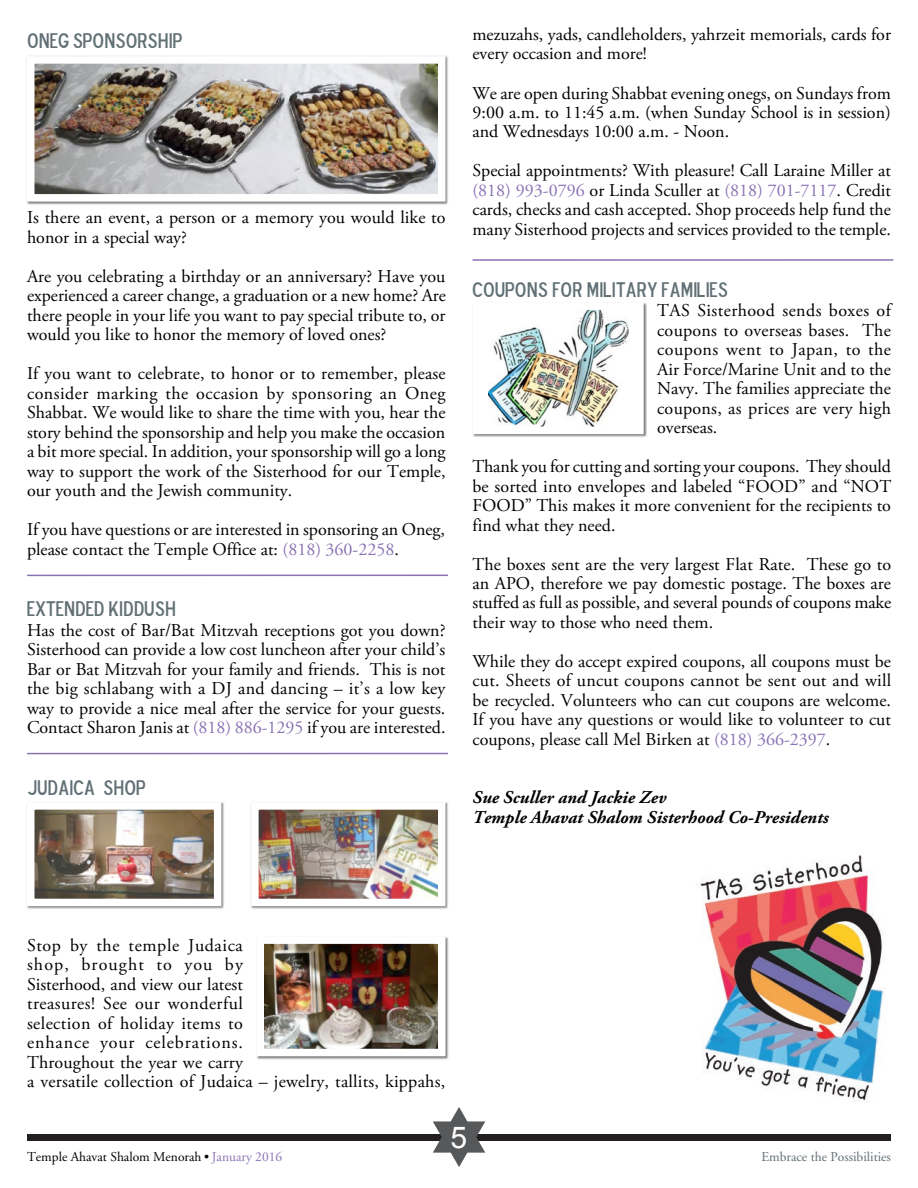
<style>
.page{position:relative;width:918px;height:1188px;background:#fff}
.page>*{position:absolute;margin:0;border:0;box-sizing:border-box;transform-origin:0 0}
.t1{font:30px "Arial";color:#fff}
.t2{font:21px "Blue Highway D Type";color:#617075}
.t3{font:18px/19.5px "Adobe Garamond Pro";color:#000;text-align:justify}
.t4{font:18px/19.5px "Adobe Garamond Pro";letter-spacing:.025em;color:#000}
.t5{font:italic 700 18px/19.5px "Adobe Garamond Pro";color:#000}
.t6{font:13.5px "Adobe Garamond";color:#000}
.t7{font:13.5px "Adobe Garamond";color:#617075}
.s1{color:#8a73b5}
.s2{font-family:"Eurostile"}
</style>
<div class="page">
<div style="left:27px;top:1134px;width:864px;height:7px;background:#231f20"></div>
<svg style="left:433px;top:1107px;width:52px;height:60px"></svg>
<div style="left:26px;top:56px;width:423px;height:149px;background:#000;opacity:.5"></div>
<img style="left:36px;top:65px;width:401px;height:128px">
<div style="left:27px;top:56px;width:419px;height:146px;border:8px solid #fff"></div>
<hr style="left:27px;top:575px;width:421px;height:1px;background:#8a73b5">
<hr style="left:27px;top:753px;width:421px;height:1px;background:#8a73b5">
<div style="left:256px;top:936px;width:193px;height:124px;background:#000;opacity:.5"></div>
<img style="left:265px;top:945px;width:172px;height:102px">
<div style="left:256px;top:936px;width:190px;height:120px;border:8px solid #fff"></div>
<div style="left:26px;top:802px;width:199px;height:108px;background:#000;opacity:.5"></div>
<img style="left:36px;top:811px;width:176px;height:86px">
<div style="left:27px;top:802px;width:194px;height:104px;border:8px solid #fff"></div>
<div style="left:251px;top:802px;width:198px;height:108px;background:#000;opacity:.5"></div>
<img style="left:260px;top:811px;width:177px;height:86px">
<div style="left:251px;top:802px;width:195px;height:104px;border:8px solid #fff"></div>
<hr style="left:473px;top:259px;width:420px;height:2px;background:#8a73b5">
<div style="left:472px;top:302px;width:175px;height:135px;background:#000;opacity:.5"></div>
<div style="left:476px;top:306px;width:164px;height:124px;background:#fff"></div>
<img style="left:488px;top:311px;width:140px;height:114px">
<img style="left:700px;top:855px;width:184px;height:245px">
<p class="t2" style="left:27px;top:27px;width:157px">ONEG SPONSORSHIP</p>
<p class="t3" style="left:27px;top:208px;width:420px">Is there an event, a person or a memory you would like to honor in a special way?</p>
<p class="t3" style="left:27px;top:267px;width:420px">Are you celebrating a birthday or an anniversary? Have you experienced a career change, a graduation or a new home? Are there people in your life you want to pay special tribute to, or would you like to honor the memory of loved ones?</p>
<p class="t3" style="left:27px;top:364px;width:420px">If you want to celebrate, to honor or to remember, please consider marking the occasion by sponsoring an Oneg Shabbat. We would like to share the time with you, hear the story behind the sponsorship and help you make the occasion a bit more special. In addition, your sponsorship will go a long way to support the work of the Sisterhood for our Temple, our youth and the Jewish community.</p>
<p class="t3" style="left:27px;top:520px;width:420px">If you have questions or are interested in sponsoring an Oneg, please contact the Temple Office at: <span class="s1">(818) 360-2258</span>.</p>
<p class="t2" style="left:27px;top:596px;width:150px">EXTENDED KIDDUSH</p>
<p class="t3" style="left:27px;top:621px;width:420px">Has the cost of Bar/Bat Mitzvah receptions got you down?<br>Sisterhood can provide a low cost luncheon after your child’s Bar or Bat Mitzvah for your family and friends. This is not the big schlabang with a DJ and dancing – it’s a low key way to provide a nice meal after the service for your guests.<br>Contact Sharon Janis at <span class="s1">(818) 886-1295</span> if you are interested.</p>
<p class="t2" style="left:27px;top:774px;width:120px">JUDAICA SHOP</p>
<p class="t3" style="left:472px;top:25px;width:420px">mezuzahs, yads, candleholders, yahrzeit memorials, cards for every occasion and more!</p>
<p class="t3" style="left:472px;top:84px;width:420px">We are open during Shabbat evening onegs, on Sundays from 9:00 a.m. to 11:45 a.m. (when Sunday School is in session) and Wednesdays 10:00 a.m. - Noon.</p>
<p class="t3" style="left:472px;top:162px;width:420px">Special appointments? With pleasure! Call Laraine Miller at <span class="s1">(818) 993-0796</span> or Linda Sculler at <span class="s1">(818) 701-7117</span>. Credit cards, checks and cash accepted. Shop proceeds help fund the many Sisterhood projects and services provided to the temple.</p>
<p class="t2" style="left:473px;top:276px;width:256px">COUPONS FOR MILITARY FAMILIES</p>
<p class="t3" style="left:657px;top:301px;width:235px">TAS Sisterhood sends boxes of coupons to overseas bases. The coupons went to Japan, to the Air Force/Marine Unit and to the Navy. The families appreciate the coupons, as prices are very high overseas.</p>
<p class="t3" style="left:472px;top:457px;width:420px">Thank you for cutting and sorting your coupons. They should be sorted into envelopes and labeled “FOOD” and “NOT FOOD” This makes it more convenient for the recipients to find what they need.</p>
<p class="t3" style="left:472px;top:555px;width:420px">The boxes sent are the very largest Flat Rate. These go to an APO, therefore we pay domestic postage. The boxes are stuffed as full as possible, and several pounds of coupons make their way to those who need them.</p>
<p class="t3" style="left:472px;top:652px;width:420px">While they do accept expired coupons, all coupons must be cut. Sheets of uncut coupons cannot be sent out and will be recycled. Volunteers who can cut coupons are welcome.<br>If you have any questions or would like to volunteer to cut coupons, please call Mel Birken at <span class="s1">(818) 366-2397</span>.</p>
<p class="t5" style="left:472px;top:788px;width:358px">Sue Sculler and Jackie Zev<br>Temple Ahavat Shalom Sisterhood Co-Presidents</p>
<p class="t4" style="left:27px;top:936px;width:420px">Stop by the temple Judaica<br>shop, brought to you by<br>Sisterhood, and view our latest<br>treasures! See our wonderful<br>selection of holiday items to<br>enhance your celebrations.<br>Throughout the year we carry<br>a versatile collection of Judaica – jewelry, tallits, kippahs,</p>
<h1 class="t1" style="left:451px;top:1118px;width:18px">5</h1>
<p class="t6" style="left:27px;top:1149px;width:257px">Temple Ahavat Shalom Menorah <span class="s2">•</span> <span class="s1">January 2016</span></p>
<p class="t7" style="left:761px;top:1149px;width:131px">Embrace the Possibilities</p>
</div>
